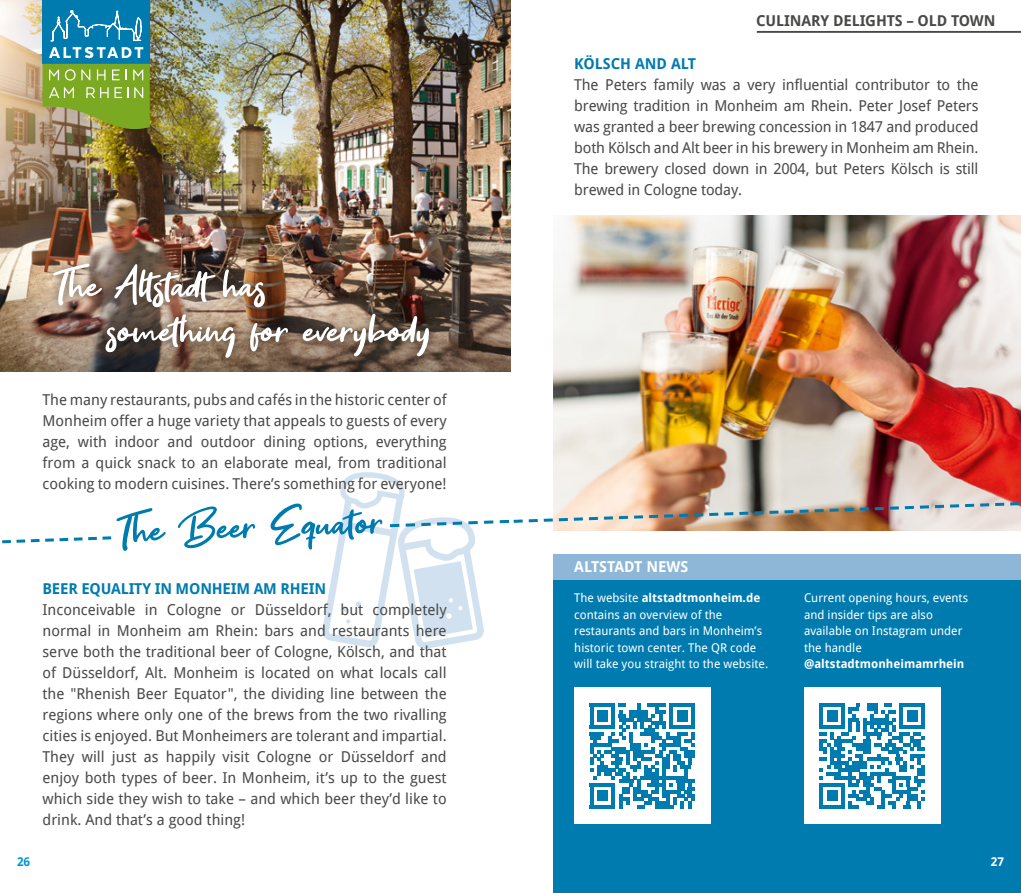
<style>
.page{position:relative;width:1021px;height:893px;background:#fff}
.page>*{position:absolute;margin:0;border:0;box-sizing:border-box;transform-origin:0 0}
.t1{font:54px/45px "Get Show";color:#fff}
.t2{font:54px "Get Show";color:#007baf}
.t3{font:15px/21px "Droid Sans";color:#494948;text-align:justify}
.t4{font:700 15px "Droid Sans";letter-spacing:-.01em;color:#007baf}
.t5{font:700 15px "Droid Sans";letter-spacing:-.005em;color:#494948}
.t6{font:700 15px "Droid Sans";color:#fff}
.t7{font:12px/16.5px "Droid Sans";color:#fff}
.t8{font:700 12px "Droid Sans";color:#fff}
.t9{font:700 12px "Droid Sans";color:#0095d6}
.s1{font-weight:700}
</style>
<div class="page">
<img style="left:0;top:0;width:510px;height:281px">
<svg style="left:0;top:281px;width:510px;height:91px;background:#7a6554"></svg>
<svg style="left:2px;top:536px;width:110px;height:8px"></svg>
<div style="left:45px;top:255px;width:392px;height:112px;background:#1a1a18;opacity:.6"></div>
<div style="left:43px;top:0;width:107px;height:64px;background:#007baf"></div>
<svg style="left:43px;top:64px;width:107px;height:65px;background:#8dab40"></svg>
<svg style="left:49px;top:10px;width:94px;height:48px"></svg>
<img style="left:553px;top:216px;width:467px;height:255px">
<svg style="left:322px;top:471px;width:698px;height:178px"></svg>
<hr style="left:756px;top:31px;width:264px;height:2px;background:#494948">
<div style="left:553px;top:579px;width:467px;height:314px;background:#007baf"></div>
<div style="left:574px;top:688px;width:136px;height:136px;background:#fff"></div>
<svg style="left:589px;top:703px;width:106px;height:105px"></svg>
<hr style="left:647px;top:703px;width:19px;height:4px;background:#007baf">
<hr style="left:669px;top:703px;width:26px;height:4px;background:#007baf">
<div style="left:553px;top:554px;width:467px;height:25px;background:#8eb7d7"></div>
<div style="left:804px;top:688px;width:136px;height:136px;background:#fff"></div>
<svg style="left:819px;top:703px;width:105px;height:105px"></svg>
<hr style="left:899px;top:703px;width:25px;height:4px;background:#007baf">
<p class="t5" style="left:756px;top:10px;width:241px">CULINARY DELIGHTS – OLD TOWN</p>
<h1 class="t1" style="left:107px;top:263px;width:326px;text-indent:-54px">The Altstadt has<br>something for everybody</h1>
<p class="t3" style="left:43px;top:388px;width:405px">The many restaurants, pubs and cafés in the historic center of Monheim offer a huge variety that appeals to guests of every age, with indoor and outdoor dining options, everything from a quick snack to an elaborate meal, from traditional cooking to modern cuisines. There’s something for everyone!</p>
<h1 class="t2" style="left:116px;top:500px;width:268px;rotate:-2deg">The Beer Equator</h1>
<p class="t4" style="left:43px;top:578px;width:285px">BEER EQUALITY IN MONHEIM AM RHEIN</p>
<p class="t3" style="left:43px;top:598px;width:405px">Inconceivable in Cologne or Düsseldorf, but completely normal in Monheim am Rhein: bars and restaurants here serve both the traditional beer of Cologne, Kölsch, and that of Düsseldorf, Alt. Monheim is located on what locals call the "Rhenish Beer Equator", the dividing line between the regions where only one of the brews from the two rivalling cities is enjoyed. But Monheimers are tolerant and impartial.<br>They will just as happily visit Cologne or Düsseldorf and enjoy both types of beer. In Monheim, it’s up to the guest which side they wish to take – and which beer they’d like to drink. And that’s a good thing!</p>
<p class="t4" style="left:574px;top:53px;width:123px">KÖLSCH AND ALT</p>
<p class="t3" style="left:574px;top:73px;width:405px">The Peters family was a very influential contributor to the brewing tradition in Monheim am Rhein. Peter Josef Peters was granted a beer brewing concession in 1847 and produced both Kölsch and Alt beer in his brewery in Monheim am Rhein.<br>The brewery closed down in 2004, but Peters Kölsch is still brewed in Cologne today.</p>
<p class="t6" style="left:574px;top:556px;width:116px">ALTSTADT NEWS</p>
<p class="t7" style="left:574px;top:589px;width:195px">The website <span class="s1">altstadtmonheim.de </span>contains an overview of the restaurants and bars in Monheim’s historic town center. The QR code will take you straight to the website.</p>
<p class="t7" style="left:804px;top:589px;width:166px">Current opening hours, events and insider tips are also available on Instagram under the handle</p>
<p class="t8" style="left:804px;top:656px;width:162px">@altstadtmonheimamrhein</p>
<p class="t9" style="left:17px;top:853px;width:15px">26</p>
<p class="t8" style="left:990px;top:853px;width:15px">27</p>
</div>
